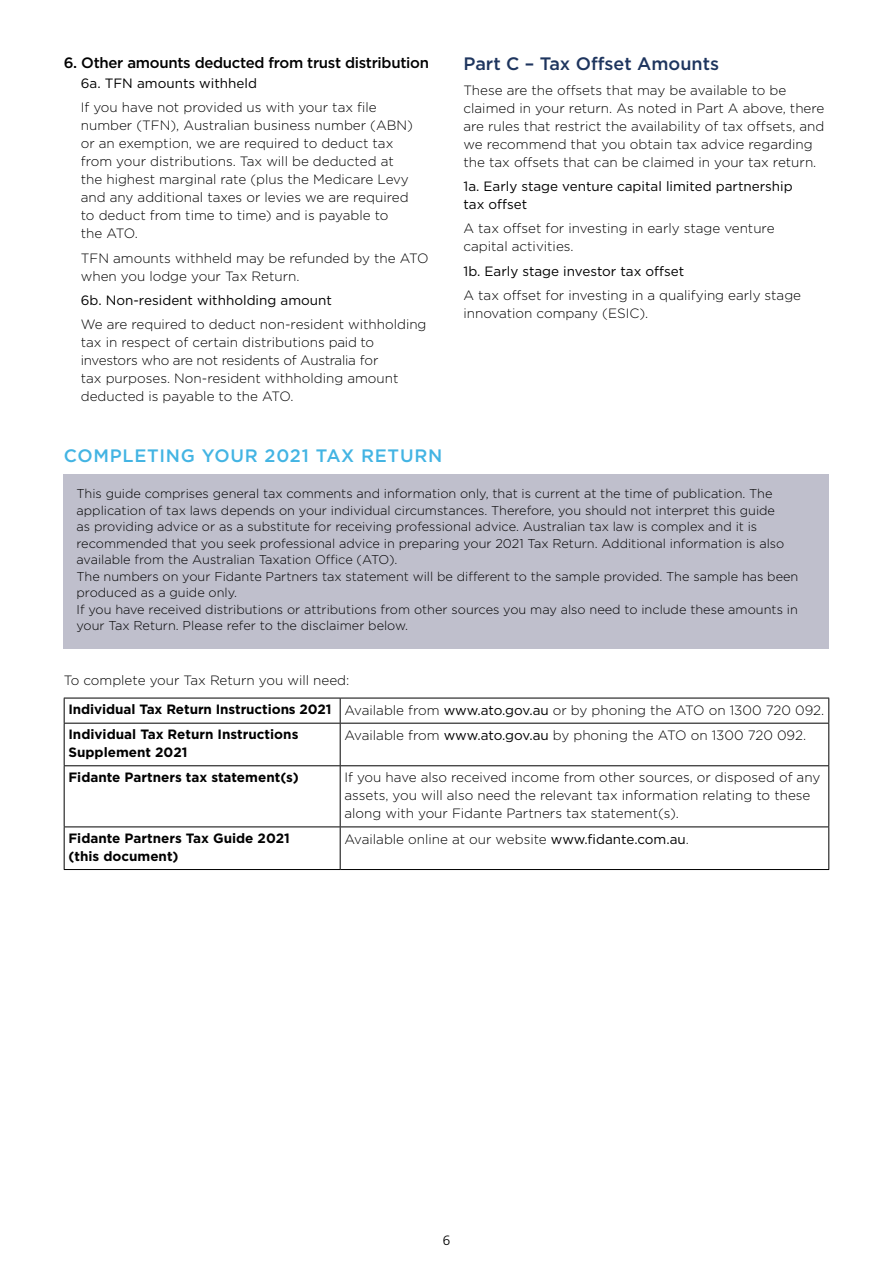
<style>
.page{position:relative;width:893px;height:1263px;background:#fff}
.page>*{position:absolute;margin:0;border:0;box-sizing:border-box;transform-origin:0 0}
.t1{font:500 18px "Gotham";letter-spacing:.04em;color:#43b4e3}
.t2{font:500 18px "Gotham";color:#1e355e}
.t3{font:500 15px "Gotham";letter-spacing:-.02em;color:#000}
.t4{font:300 13.5px/18px "Gotham";color:#000}
.t5{font:13.5px/18px "Gotham";color:#000}
.t6{font:700 13.5px/18px "Gotham";color:#000}
.t7{font:300 13.5px "Frutiger";color:#000}
.t8{font:300 12.75px/16.5px "Gotham";color:#000}
.s1{font-weight:700}
.s2{font-weight:400}
</style>
<div class="page">
<div style="left:64px;top:475px;width:765px;height:174px;background:#bfbfcc"></div>
<hr style="left:64px;top:698px;width:276px;height:1px;background:#000">
<svg style="left:64px;top:698px;width:1px;height:25px"></svg>
<hr style="left:340px;top:698px;width:489px;height:1px;background:#000">
<svg style="left:340px;top:698px;width:1px;height:25px"></svg>
<svg style="left:828px;top:698px;width:1px;height:25px"></svg>
<hr style="left:64px;top:723px;width:276px;height:1px;background:#000">
<hr style="left:64px;top:723px;width:1px;height:42px;background:#000">
<hr style="left:340px;top:723px;width:489px;height:1px;background:#000">
<hr style="left:340px;top:723px;width:1px;height:42px;background:#000">
<hr style="left:828px;top:723px;width:1px;height:42px;background:#000">
<hr style="left:64px;top:765px;width:276px;height:1px;background:#000">
<hr style="left:64px;top:766px;width:1px;height:60px;background:#000">
<hr style="left:340px;top:765px;width:489px;height:1px;background:#000">
<hr style="left:340px;top:766px;width:1px;height:60px;background:#000">
<hr style="left:828px;top:766px;width:1px;height:60px;background:#000">
<hr style="left:64px;top:826px;width:276px;height:1px;background:#000">
<hr style="left:64px;top:827px;width:1px;height:42px;background:#000">
<hr style="left:340px;top:826px;width:489px;height:1px;background:#000">
<hr style="left:340px;top:827px;width:1px;height:42px;background:#000">
<hr style="left:828px;top:827px;width:1px;height:42px;background:#000">
<hr style="left:64px;top:869px;width:276px;height:1px;background:#000">
<hr style="left:340px;top:869px;width:489px;height:1px;background:#000">
<p class="t3" style="left:64px;top:54px;width:367px">6. Other amounts deducted from trust distribution</p>
<p class="t5" style="left:81px;top:74px;width:178px">6a. TFN amounts withheld</p>
<p class="t4" style="left:81px;top:98px;width:334px">If you have not provided us with your tax file number (TFN), Australian business number (ABN) or an exemption, we are required to deduct tax from your distributions. Tax will be deducted at the highest marginal rate (plus the Medicare Levy and any additional taxes or levies we are required to deduct from time to time) and is payable to the ATO.</p>
<p class="t4" style="left:81px;top:249px;width:349px">TFN amounts withheld may be refunded by the ATO when you lodge your Tax Return.</p>
<p class="t5" style="left:81px;top:291px;width:253px">6b. Non-resident withholding amount</p>
<p class="t4" style="left:81px;top:315px;width:347px">We are required to deduct non-resident withholding tax in respect of certain distributions paid to investors who are not residents of Australia for<br>tax purposes. Non-resident withholding amount deducted is payable to the ATO.</p>
<h1 class="t1" style="left:64px;top:445px;width:380px">COMPLETING YOUR 2021 TAX RETURN</h1>
<h1 class="t2" style="left:463px;top:54px;width:257px">Part C – Tax Offset Amounts</h1>
<p class="t4" style="left:463px;top:81px;width:362px">These are the offsets that may be available to be claimed in your return. As noted in Part A above, there are rules that restrict the availability of tax offsets, and we recommend that you obtain tax advice regarding the tax offsets that can be claimed in your tax return.</p>
<p class="t5" style="left:463px;top:177px;width:331px">1a. Early stage venture capital limited partnership tax offset</p>
<p class="t4" style="left:463px;top:219px;width:313px">A tax offset for investing in early stage venture capital activities.</p>
<p class="t5" style="left:463px;top:262px;width:222px">1b. Early stage investor tax offset</p>
<p class="t4" style="left:463px;top:286px;width:339px">A tax offset for investing in a qualifying early stage innovation company (ESIC).</p>
<p class="t8" style="left:77px;top:485px;width:723px">This guide comprises general tax comments and information only, that is current at the time of publication. The application of tax laws depends on your individual circumstances. Therefore, you should not interpret this guide<br>as providing advice or as a substitute for receiving professional advice. Australian tax law is complex and it is recommended that you seek professional advice in preparing your 2021 Tax Return. Additional information is also available from the Australian Taxation Office (ATO).<br>The numbers on your Fidante Partners tax statement will be different to the sample provided. The sample has been produced as a guide only.<br>If you have received distributions or attributions from other sources you may also need to include these amounts in your Tax Return. Please refer to the disclaimer below.</p>
<p class="t4" style="left:68px;top:666px;width:757px;line-height:29.4px;text-indent:-5px">To complete your Tax Return you will need:<br><span class="s1">Individual Tax Return Instructions 2021</span> Available from <span class="s2">www.ato.gov.au</span> or by phoning the ATO on 1300 720 092.</p>
<p class="t6" style="left:68px;top:725px;width:232px">Individual Tax Return Instructions<br>Supplement 2021</p>
<p class="t4" style="left:344px;top:726px;width:463px">Available from <span class="s2">www.ato.gov.au</span> by phoning the ATO on 1300 720 092.</p>
<p class="t6" style="left:68px;top:768px;width:232px">Fidante Partners tax statement(s)</p>
<p class="t4" style="left:344px;top:768px;width:477px">If you have also received income from other sources, or disposed of any assets, you will also need the relevant tax information relating to these along with your Fidante Partners tax statement(s).</p>
<p class="t6" style="left:68px;top:829px;width:223px">Fidante Partners Tax Guide 2021 (this document)</p>
<p class="t4" style="left:344px;top:829px;width:346px">Available online at our website <span class="s2">www.fidante.com.au</span>.</p>
<p class="t7" style="left:443px;top:1232px;width:9px">6</p>
</div>
